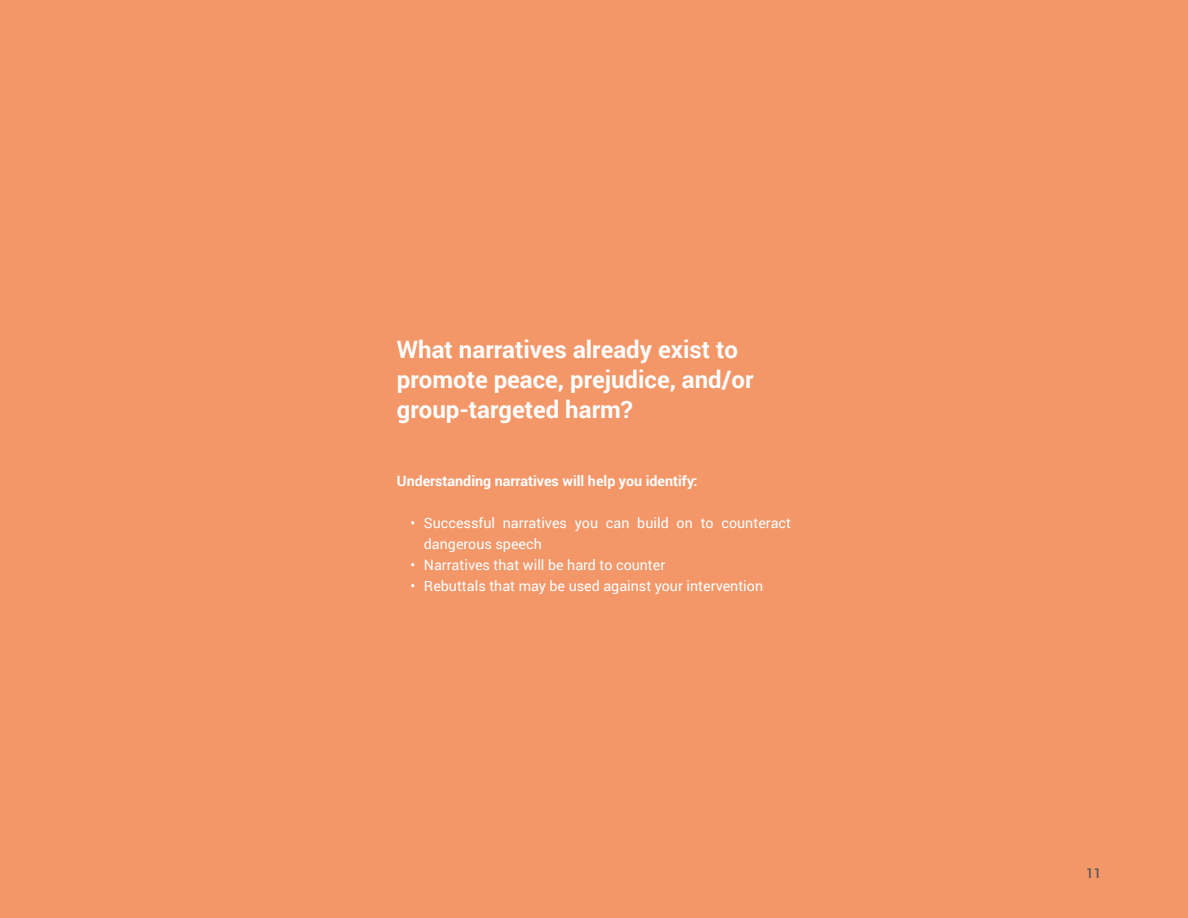
<style>
.page{position:relative;width:1188px;height:918px;background:#f39769}
.page>*{position:absolute;margin:0;border:0;box-sizing:border-box;transform-origin:0 0}
.t1{font:700 24px/30px "Roboto";color:#fff}
.t2{font:14.25px/21px "Roboto";color:#fff}
.t3{font:700 14.25px "Roboto";color:#fff}
.t4{font:500 13.5px "Roboto";color:#575756}
</style>
<div class="page">
<h1 class="t1" style="left:397px;top:334px;width:358px">What narratives already exist to promote peace, prejudice, and/or group-targeted harm?</h1>
<p class="t3" style="left:397px;top:471px;width:302px">Understanding narratives will help you identify:</p>
<p class="t2" style="left:424px;top:512px;width:369px;text-indent:-13px">• Successful narratives you can build on to counteract dangerous speech</p>
<p class="t2" style="left:410px;top:554px;width:256px">• Narratives that will be hard to counter</p>
<p class="t2" style="left:410px;top:575px;width:354px">• Rebuttals that may be used against your intervention</p>
<p class="t4" style="left:1086px;top:863px;width:17px">11</p>
</div>
